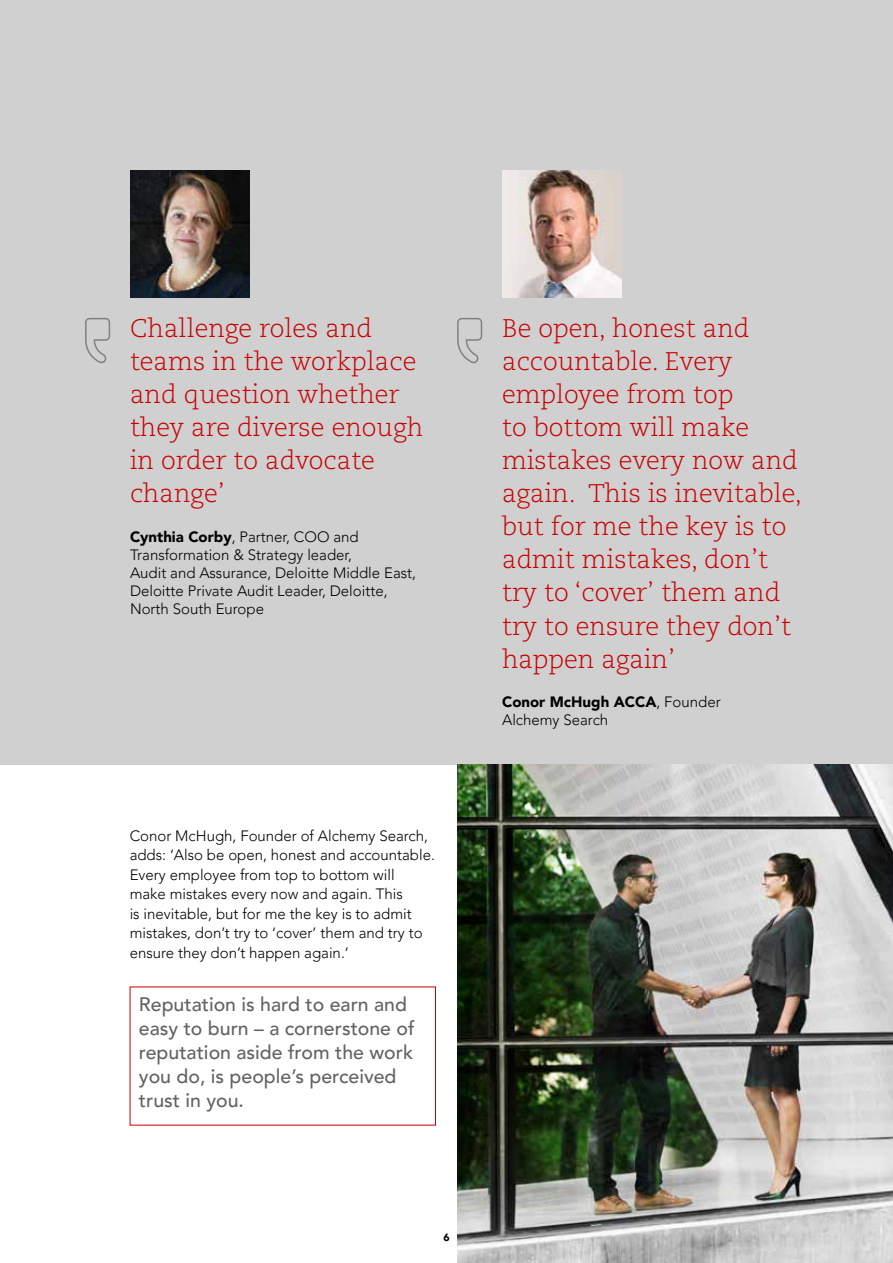
<style>
.page{position:relative;width:893px;height:1263px;background:#fff}
.page>*{position:absolute;margin:0;border:0;box-sizing:border-box;transform-origin:0 0}
.t1{font:300 25.5px/33px "Caecilia LT Pro 45";color:#c80000}
.t2{font:500 19.5px/24px "Avenir LT Pro";color:#646363}
.t3{font:300 15px/19.5px "Avenir LT Pro";color:#000}
.t4{font:900 10.5px "Avenir LT Pro";color:#000}
.s1{font-weight:900}
</style>
<div class="page">
<div style="left:0;top:0;width:893px;height:764px;background:#d0d0d0"></div>
<svg style="left:457px;top:318px;width:25px;height:45px"></svg>
<img style="left:503px;top:170px;width:119px;height:128px">
<img style="left:457px;top:764px;width:436px;height:499px">
<svg style="left:85px;top:318px;width:25px;height:45px"></svg>
<img style="left:131px;top:170px;width:119px;height:128px">
<h1 class="t1" style="left:130px;top:312px;width:295px">Challenge roles and teams in the workplace and question whether they are diverse enough in order to advocate change’</h1>
<p class="t3" style="left:130px;top:528px;width:288px;line-height:18px"><span class="s1">Cynthia Corby</span>, Partner, COO and Transformation &amp; Strategy leader,<br>Audit and Assurance, Deloitte Middle East, Deloitte Private Audit Leader, Deloitte, North South Europe</p>
<p class="t3" style="left:130px;top:826px;width:307px">Conor McHugh, Founder of Alchemy Search, adds: ‘Also be open, honest and accountable.<br>Every employee from top to bottom will<br>make mistakes every now and again. This<br>is inevitable, but for me the key is to admit mistakes, don’t try to ‘cover’ them and try to ensure they don’t happen again.’</p>
<h2 class="t2" style="left:139px;top:992px;width:277px">Reputation is hard to earn and easy to burn – a cornerstone of reputation aside from the work you do, is people’s perceived trust in you.</h2>
<p class="t4" style="left:443px;top:1231px;width:8px">6</p>
<h1 class="t1" style="left:502px;top:312px;width:301px">Be open, honest and accountable. Every employee from top<br>to bottom will make mistakes every now and again. This is inevitable, but for me the key is to admit mistakes, don’t try to ‘cover’ them and try to ensure they don’t happen again’</h1>
<p class="t3" style="left:502px;top:693px;width:220px;line-height:18px"><span class="s1">Conor McHugh ACCA</span>, Founder<br>Alchemy Search</p>
</div>
